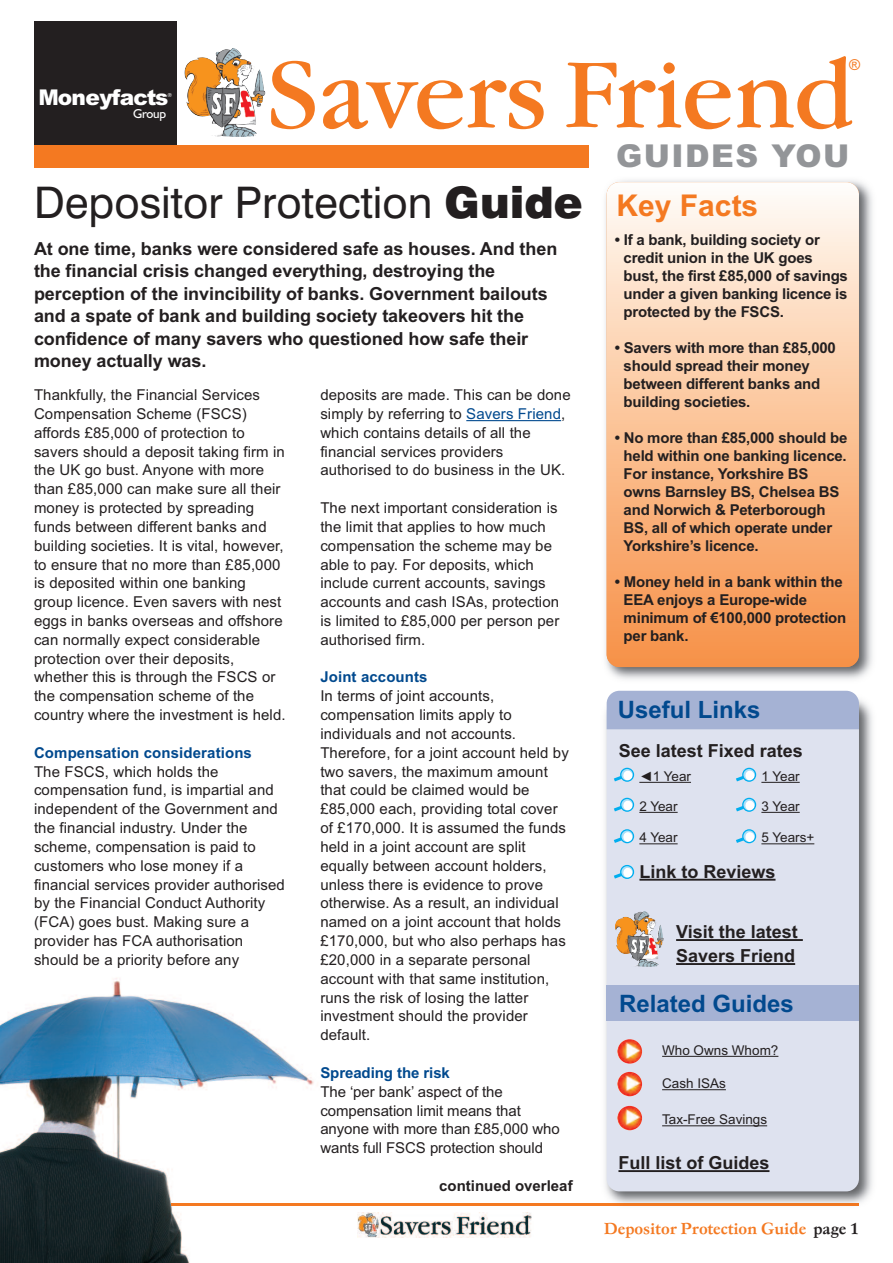
<style>
.page{position:relative;width:893px;height:1263px;background:#fff}
.page>*{position:absolute;margin:0;border:0;box-sizing:border-box;transform-origin:0 0}
.t1{font:102.45px "Garamond IT Cby BT";letter-spacing:-.005em;color:#f47921}
.t2{font:43.5px "Swiss 721 BT";color:#231f20}
.t3{font:900 31.5px "Arial";letter-spacing:.045em;color:#939598}
.t4{font:700 30px "Arial";color:#f47921}
.t5{font:700 24px "Arial";color:#01498e}
.t6{font:900 21.75px "Arial";letter-spacing:-.05em;color:#fff}
.t7{font:700 18px/22.5px "Arial";letter-spacing:-.005em;color:#231f20}
.t8{font:500 16.5px "Garamond No 4 Cyr TCY";color:#f47921}
.t9{font:15px/18.9px "Arial";letter-spacing:.01em;color:#231f20}
.t10{font:700 15px/18px "Arial";letter-spacing:-.015em;color:#231f20}
.t11{font:700 15px "Arial";letter-spacing:.005em;color:#01498e}
.t12{font:15px "Arial";color:#f47921}
.t13{font:13.5px "Arial";color:#231f20}
.t14{font:12.9px "Humanist 521 BT";letter-spacing:-.02em;color:#fff}
.t15{font:5.7px "Humanist 521 BT";color:#fff}
.s1{font-weight:900}
.s2{color:#01498e}
.s3{color:#231f20}
</style>
<div class="page">
<img style="left:0;top:978px;width:348px;height:285px">
<hr style="left:171px;top:1203px;width:688px;height:2px;background:#f47921">
<img style="left:358px;top:1212px;width:174px;height:26px">
<div style="left:34px;top:21px;width:143px;height:128px;background:#231f20"></div>
<div style="left:34px;top:146px;width:554px;height:22px;background:#f47921"></div>
<img style="left:605px;top:180px;width:268px;height:500px">
<div style="left:607px;top:182px;width:252px;height:485px;background:linear-gradient(to bottom,#fffbf4,#f78f43);border-radius:13px"></div>
<hr style="left:466px;top:420px;width:95px;height:1px;background:#01498e">
<img style="left:600px;top:700px;width:273px;height:506px">
<img style="left:600px;top:1203px;width:259px;height:2px">
<div style="left:607px;top:699px;width:252px;height:492px;background:#dee2ef;border-radius:13px"></div>
<div style="left:607px;top:691px;width:252px;height:38px;background:#a5b2d4"></div>
<hr style="left:662px;top:1056px;width:116px;height:1px;background:#231f20">
<img style="left:617px;top:1039px;width:25px;height:25px;border-radius:50%">
<hr style="left:662px;top:1089px;width:64px;height:1px;background:#231f20">
<img style="left:617px;top:1072px;width:25px;height:24px;border-radius:50%">
<hr style="left:662px;top:1125px;width:105px;height:1px;background:#231f20">
<img style="left:617px;top:1106px;width:25px;height:24px;border-radius:50%">
<hr style="left:618px;top:1170px;width:151px;height:2px;background:#231f20">
<hr style="left:639px;top:879px;width:136px;height:2px;background:#231f20">
<hr style="left:639px;top:782px;width:52px;height:1px;background:#231f20">
<svg style="left:614px;top:768px;width:20px;height:14px"></svg>
<hr style="left:761px;top:782px;width:39px;height:1px;background:#231f20">
<svg style="left:736px;top:768px;width:20px;height:14px"></svg>
<hr style="left:639px;top:812px;width:39px;height:1px;background:#231f20">
<svg style="left:614px;top:798px;width:20px;height:14px"></svg>
<hr style="left:761px;top:812px;width:39px;height:1px;background:#231f20">
<svg style="left:736px;top:798px;width:20px;height:14px"></svg>
<hr style="left:639px;top:843px;width:39px;height:1px;background:#231f20">
<svg style="left:614px;top:829px;width:20px;height:14px"></svg>
<hr style="left:761px;top:843px;width:53px;height:1px;background:#231f20">
<svg style="left:736px;top:829px;width:20px;height:14px"></svg>
<svg style="left:614px;top:865px;width:20px;height:14px"></svg>
<div style="left:607px;top:986px;width:252px;height:35px;background:#a5b2d4"></div>
<hr style="left:676px;top:939px;width:127px;height:2px;background:#231f20">
<hr style="left:676px;top:963px;width:119px;height:2px;background:#231f20">
<h3 class="t6" style="left:38px;top:85px;width:132px">Moneyfacts</h3>
<p class="t15" style="left:167px;top:92px;width:6px">®</p>
<p class="t14" style="left:133px;top:106px;width:35px">Group</p>
<h1 class="t1" style="left:266px;top:32px;width:590px">Savers Friend</h1>
<p class="t12" style="left:849px;top:56px;width:13px">®</p>
<h3 class="t3" style="left:616px;top:138px;width:235px">GUIDES YOU</h3>
<h2 class="t2" style="left:34px;top:178px;width:550px">Depositor Protection <span class="s1">Guide</span></h2>
<p class="t7" style="left:34px;top:237px;width:525px">At one time, banks were considered safe as houses. And then the financial crisis changed everything, destroying the perception of the invincibility of banks. Government bailouts and a spate of bank and building society takeovers hit the confidence of many savers who questioned how safe their money actually was.</p>
<p class="t9" style="left:34px;top:385px;width:253px">Thankfully, the Financial Services Compensation Scheme (FSCS) affords £85,000 of protection to savers should a deposit taking firm in the UK go bust. Anyone with more than £85,000 can make sure all their money is protected by spreading funds between different banks and building societies. It is vital, however, to ensure that no more than £85,000 is deposited within one banking group licence. Even savers with nest eggs in banks overseas and offshore can normally expect considerable protection over their deposits, whether this is through the FSCS or the compensation scheme of the country where the investment is held.</p>
<p class="t11" style="left:34px;top:744px;width:219px">Compensation considerations</p>
<p class="t9" style="left:34px;top:762px;width:252px">The FSCS, which holds the compensation fund, is impartial and independent of the Government and the financial industry. Under the scheme, compensation is paid to customers who lose money if a financial services provider authorised by the Financial Conduct Authority (FCA) goes bust. Making sure a provider has FCA authorisation should be a priority before any</p>
<p class="t9" style="left:320px;top:385px;width:252px">deposits are made. This can be done simply by referring to <span class="s2">Savers Friend</span>, which contains details of all the financial services providers authorised to do business in the UK.</p>
<p class="t9" style="left:320px;top:498px;width:241px">The next important consideration is the limit that applies to how much compensation the scheme may be able to pay. For deposits, which include current accounts, savings accounts and cash ISAs, protection is limited to £85,000 per person per authorised firm.</p>
<p class="t11" style="left:320px;top:668px;width:109px">Joint accounts</p>
<p class="t9" style="left:320px;top:687px;width:250px">In terms of joint accounts, compensation limits apply to individuals and not accounts.<br>Therefore, for a joint account held by two savers, the maximum amount that could be claimed would be £85,000 each, providing total cover of £170,000. It is assumed the funds held in a joint account are split equally between account holders, unless there is evidence to prove otherwise. As a result, an individual named on a joint account that holds £170,000, but who also perhaps has £20,000 in a separate personal account with that same institution, runs the risk of losing the latter investment should the provider default.</p>
<p class="t11" style="left:320px;top:1064px;width:131px">Spreading the risk</p>
<p class="t9" style="left:320px;top:1082px;width:241px">The ‘per bank’ aspect of the compensation limit means that anyone with more than £85,000 who wants full FSCS protection should</p>
<p class="t10" style="left:439px;top:1176px;width:135px">continued overleaf</p>
<h3 class="t4" style="left:617px;top:188px;width:143px">Key Facts</h3>
<p class="t10" style="left:624px;top:231px;width:226px;text-indent:-9px">• If a bank, building society or credit union in the UK goes bust, the first £85,000 of savings under a given banking licence is protected by the FSCS.</p>
<p class="t10" style="left:624px;top:339px;width:214px;text-indent:-9px">• Savers with more than £85,000 should spread their money between different banks and building societies.</p>
<p class="t10" style="left:624px;top:429px;width:225px;text-indent:-9px">• No more than £85,000 should be held within one banking licence.<br>For instance, Yorkshire BS owns Barnsley BS, Chelsea BS and Norwich &amp; Peterborough<br>BS, all of which operate under<br>Yorkshire’s licence.</p>
<p class="t10" style="left:624px;top:573px;width:224px;text-indent:-9px">• Money held in a bank within the<br>EEA enjoys a Europe-wide minimum of €100,000 protection per bank.</p>
<h3 class="t5" style="left:618px;top:695px;width:144px">Useful Links</h3>
<p class="t7" style="left:619px;top:740px;width:186px">See latest Fixed rates</p>
<p class="t13" style="left:639px;top:768px;width:53px">◄1 Year</p>
<p class="t13" style="left:761px;top:768px;width:40px">1 Year</p>
<p class="t13" style="left:639px;top:798px;width:40px">2 Year</p>
<p class="t13" style="left:761px;top:798px;width:40px">3 Year</p>
<p class="t13" style="left:639px;top:830px;width:40px">4 Year</p>
<p class="t13" style="left:761px;top:830px;width:54px">5 Years+</p>
<p class="t7" style="left:639px;top:860px;width:138px">Link to Reviews</p>
<p class="t7" style="left:676px;top:920px;width:123px;line-height:24px">Visit the latest<br>Savers Friend</p>
<h3 class="t5" style="left:619px;top:989px;width:176px">Related Guides</h3>
<p class="t13" style="left:662px;top:1042px;width:118px">Who Owns Whom?</p>
<p class="t13" style="left:662px;top:1075px;width:65px">Cash ISAs</p>
<p class="t13" style="left:662px;top:1112px;width:107px">Tax-Free Savings</p>
<p class="t7" style="left:618px;top:1151px;width:153px">Full list of Guides</p>
<p class="t8" style="left:604px;top:1219px;width:257px">Depositor Protection Guide <span class="s3">page 1</span></p>
</div>
